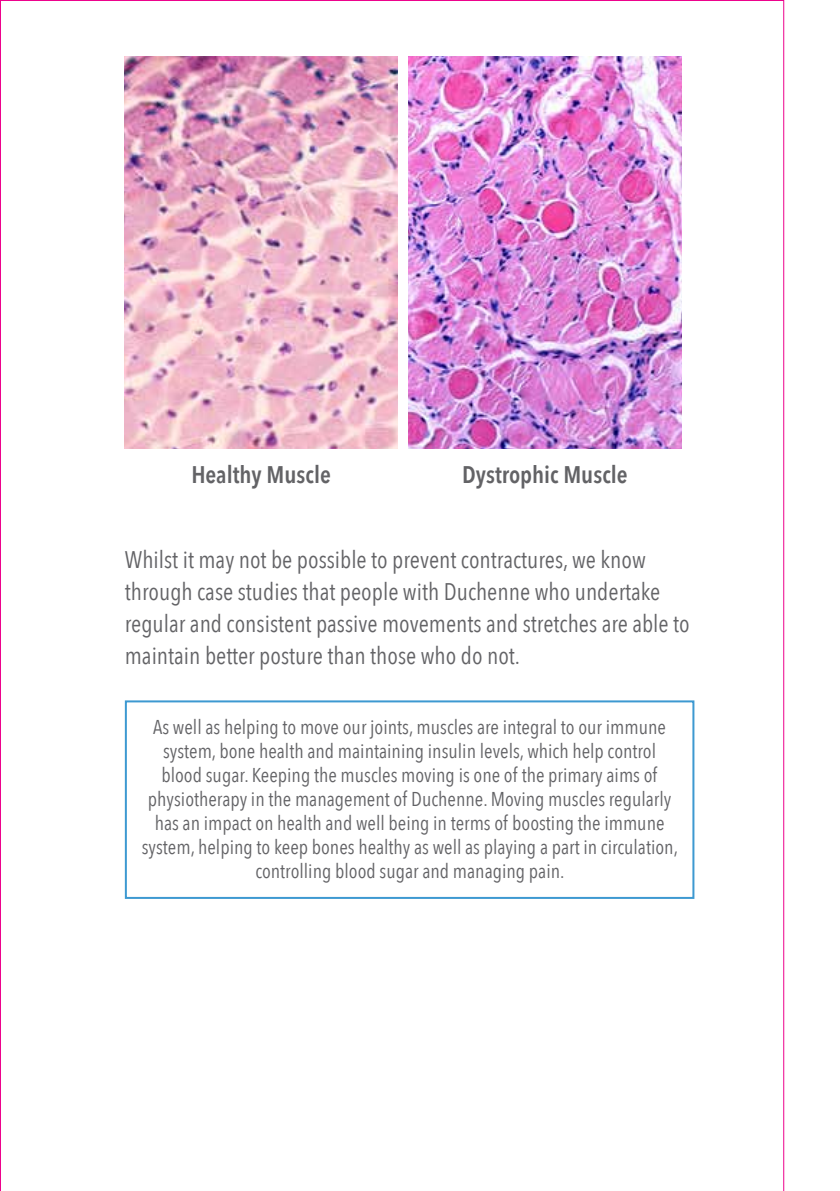
<style>
.page{position:relative;width:840px;height:1191px;background:#fff}
.page>*{position:absolute;margin:0;border:0;box-sizing:border-box;transform-origin:0 0}
.t1{font:24px/32px "Avenir Next Condensed";color:#636366}
.t2{font:600 24px "Avenir Next Condensed";color:#636366}
.t3{font:20px/24px "Avenir Next Condensed";color:#636366;text-align:center}
</style>
<div class="page">
<div style="left:125px;top:700px;width:569px;height:199px;border:2px solid #3d99d1"></div>
<img style="left:125px;top:57px;width:272px;height:391px">
<img style="left:408px;top:57px;width:272px;height:391px">
<p class="t2" style="left:191px;top:454px;width:141px">Healthy Muscle</p>
<p class="t2" style="left:462px;top:454px;width:167px">Dystrophic Muscle</p>
<p class="t1" style="left:125px;top:542px;width:566px">Whilst it may not be possible to prevent contractures, we know through case studies that people with Duchenne who undertake regular and consistent passive movements and stretches are able to maintain better posture than those who do not.</p>
<p class="t3" style="left:142px;top:714px;width:537px">As well as helping to move our joints, muscles are integral to our immune system, bone health and maintaining insulin levels, which help control blood sugar. Keeping the muscles moving is one of the primary aims of physiotherapy in the management of Duchenne. Moving muscles regularly has an impact on health and well being in terms of boosting the immune system, helping to keep bones healthy as well as playing a part in circulation, controlling blood sugar and managing pain.</p>
</div>
